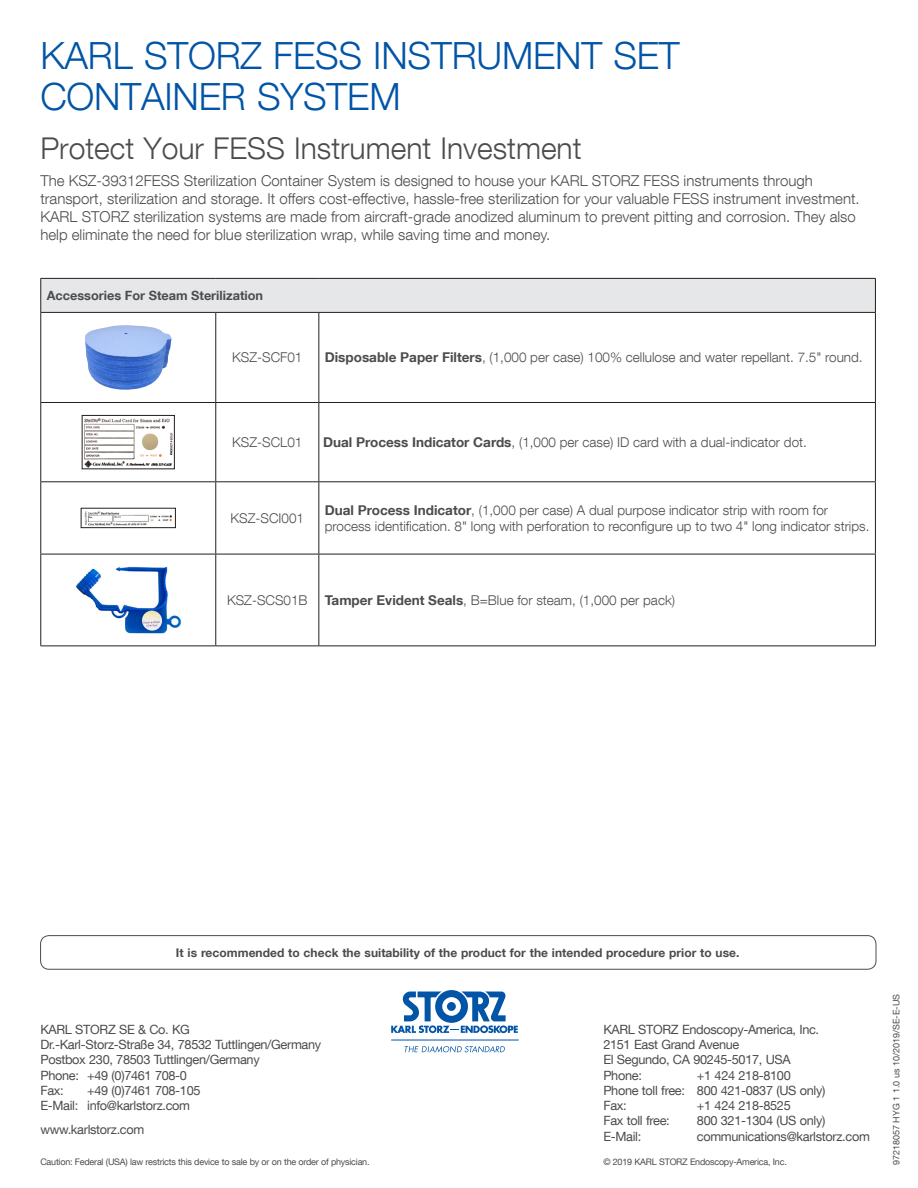
<style>
.page{position:relative;width:918px;height:1188px;background:#fff}
.page>*{position:absolute;margin:0;border:0;box-sizing:border-box;transform-origin:0 0}
.Headline{font:300 37.5px/40.5px "KS Helvetica Neue";letter-spacing:-.005em;color:#0154a6}
.Subheadline{font:300 30px "KS Helvetica Neue";color:#4b4c4d}
.Running_Text_page_2{font:300 15px/18px "KS Helvetica Neue";color:#4b4c4d}
.Table_List{font:300 13.5px/16.2px "KS Helvetica Neue";color:#4b4c4d}
.adress_standard_page{font:12.75px/15.3px "KS Helvetica Neue";letter-spacing:-.025em;color:#4b4c4d}
.Table_Title{font:700 12.75px "KS Helvetica Neue";color:#4b4c4d}
.general_Product_refe{font:700 12px "KS Helvetica Neue";letter-spacing:.005em;color:#4b4c4d}
.adress_standard_page-2{font:9px "KS Helvetica Neue";letter-spacing:-.025em;color:#4b4c4d}
.adress_standard_page-3{font:9px "KS Helvetica Neue";color:#4b4c4d}
.s1{font-weight:700}
</style>
<div class="page">
<div style="left:40px;top:935px;width:836px;height:34px;border:1px solid #4b4c4d;border-radius:9px"></div>
<svg style="left:391px;top:990px;width:127px;height:43px"></svg>
<hr style="left:391px;top:1040px;width:128px;height:1px;background:#0154a6">
<svg style="left:405px;top:1046px;width:100px;height:7px"></svg>
<div style="left:41px;top:278px;width:834px;height:34px;background:#e6e7e9"></div>
<hr style="left:215px;top:313px;width:1px;height:89px;background:#231f20">
<hr style="left:215px;top:403px;width:1px;height:78px;background:#231f20">
<hr style="left:215px;top:482px;width:1px;height:72px;background:#231f20">
<hr style="left:215px;top:554px;width:1px;height:91px;background:#231f20">
<hr style="left:40px;top:481px;width:176px;height:1px;background:#231f20">
<hr style="left:216px;top:481px;width:103px;height:1px;background:#231f20">
<hr style="left:319px;top:481px;width:557px;height:1px;background:#231f20">
<hr style="left:40px;top:554px;width:176px;height:1px;background:#231f20">
<hr style="left:216px;top:554px;width:103px;height:1px;background:#231f20">
<hr style="left:319px;top:554px;width:557px;height:1px;background:#231f20">
<hr style="left:40px;top:312px;width:176px;height:1px;background:#231f20">
<hr style="left:216px;top:312px;width:103px;height:1px;background:#231f20">
<hr style="left:319px;top:312px;width:557px;height:1px;background:#231f20">
<hr style="left:40px;top:403px;width:1px;height:78px;background:#231f20">
<hr style="left:318px;top:403px;width:1px;height:78px;background:#231f20">
<hr style="left:875px;top:403px;width:1px;height:78px;background:#231f20">
<hr style="left:40px;top:482px;width:1px;height:72px;background:#231f20">
<hr style="left:318px;top:482px;width:1px;height:72px;background:#231f20">
<hr style="left:875px;top:482px;width:1px;height:72px;background:#231f20">
<hr style="left:40px;top:554px;width:1px;height:91px;background:#231f20">
<hr style="left:318px;top:554px;width:1px;height:91px;background:#231f20">
<hr style="left:875px;top:554px;width:1px;height:91px;background:#231f20">
<hr style="left:40px;top:645px;width:176px;height:1px;background:#231f20">
<hr style="left:216px;top:645px;width:103px;height:1px;background:#231f20">
<hr style="left:319px;top:645px;width:557px;height:1px;background:#231f20">
<hr style="left:40px;top:278px;width:176px;height:1px;background:#231f20">
<hr style="left:40px;top:279px;width:1px;height:33px;background:#231f20">
<hr style="left:216px;top:278px;width:103px;height:1px;background:#231f20">
<hr style="left:319px;top:278px;width:557px;height:1px;background:#231f20">
<hr style="left:875px;top:279px;width:1px;height:33px;background:#231f20">
<hr style="left:40px;top:313px;width:1px;height:89px;background:#231f20">
<hr style="left:318px;top:313px;width:1px;height:89px;background:#231f20">
<hr style="left:875px;top:313px;width:1px;height:89px;background:#231f20">
<hr style="left:40px;top:402px;width:176px;height:1px;background:#231f20">
<hr style="left:216px;top:402px;width:103px;height:1px;background:#231f20">
<hr style="left:319px;top:402px;width:557px;height:1px;background:#231f20">
<img style="left:85px;top:325px;width:87px;height:65px">
<img style="left:84px;top:418px;width:89px;height:49px">
<div style="left:82px;top:415px;width:93px;height:54px;border:1px solid #231f20"></div>
<img style="left:84px;top:511px;width:88px;height:15px">
<div style="left:81px;top:508px;width:95px;height:20px;border:1px solid #231f20"></div>
<img style="left:76px;top:567px;width:105px;height:66px">
<p class="Headline" style="left:40px;top:35px;width:641px">KARL STORZ FESS INSTRUMENT SET<br>CONTAINER SYSTEM</p>
<p class="Subheadline" style="left:40px;top:130px;width:543px">Protect Your FESS Instrument Investment</p>
<p class="Running_Text_page_2" style="left:40px;top:171px;width:821px">The KSZ-39312FESS Sterilization Container System is designed to house your KARL STORZ FESS instruments through transport, sterilization and storage. It offers cost-effective, hassle-free sterilization for your valuable FESS instrument investment.<br>KARL STORZ sterilization systems are made from aircraft-grade anodized aluminum to prevent pitting and corrosion. They also help eliminate the need for blue sterilization wrap, while saving time and money.</p>
<p class="Table_Title" style="left:47px;top:287px;width:218px">Accessories For Steam Sterilization</p>
<p class="Table_List" style="left:232px;top:349px;width:72px">KSZ-SCF01</p>
<p class="Table_List" style="left:325px;top:349px;width:539px"><span class="s1">Disposable Paper Filters</span>, (1,000 per case) 100% cellulose and water repellant. 7.5" round.</p>
<p class="Table_List" style="left:232px;top:434px;width:72px">KSZ-SCL01</p>
<p class="Table_List" style="left:323px;top:434px;width:485px"><span class="s1">Dual Process Indicator Cards</span>, (1,000 per case) ID card with a dual-indicator dot.</p>
<p class="Table_List" style="left:231px;top:510px;width:75px">KSZ-SCI001</p>
<p class="Table_List" style="left:325px;top:501px;width:546px"><span class="s1">Dual Process Indicator</span>, (1,000 per case) A dual purpose indicator strip with room for process identification. 8" long with perforation to reconfigure up to two 4" long indicator strips.</p>
<p class="Table_List" style="left:227px;top:592px;width:82px">KSZ-SCS01B</p>
<p class="Table_List" style="left:325px;top:592px;width:352px"><span class="s1">Tamper Evident Seals</span>, B=Blue for steam, (1,000 per pack)</p>
<p class="general_Product_refe" style="left:176px;top:945px;width:565px">It is recommended to check the suitability of the product for the intended procedure prior to use.</p>
<p class="adress_standard_page" style="left:40px;top:1021px;width:282px">KARL STORZ SE &amp; Co. KG<br>Dr.-Karl-Storz-Straße 34, 78532 Tuttlingen/Germany<br>Postbox 230, 78503 Tuttlingen/Germany<br>Phone: +49 (0)7461 708-0<br>Fax:</p>
<p class="adress_standard_page" style="left:40px;top:1082px;width:162px;text-indent:47px">+49 (0)7461 708-105<br>E-Mail: info@karlstorz.com</p>
<p class="adress_standard_page" style="left:40px;top:1121px;width:105px">www.karlstorz.com</p>
<p class="adress_standard_page" style="left:603px;top:1021px;width:217px">KARL STORZ Endoscopy-America, Inc.<br>2151 East Grand Avenue<br>El Segundo, CA 90245-5017, USA<br>Phone:</p>
<p class="adress_standard_page" style="left:603px;top:1067px;width:224px;text-indent:94px">+1 424 218-8100<br>Phone toll free: 800 421-0837 (US only)<br>Fax:</p>
<p class="adress_standard_page" style="left:697px;top:1098px;width:95px">+1 424 218-8525</p>
<p class="adress_standard_page" style="left:603px;top:1113px;width:68px">Fax toll free:</p>
<p class="adress_standard_page" style="left:697px;top:1113px;width:130px">800 321-1304 (US only)</p>
<p class="adress_standard_page" style="left:603px;top:1128px;width:39px">E-Mail:</p>
<p class="adress_standard_page" style="left:697px;top:1128px;width:175px">communications@karlstorz.com</p>
<p class="adress_standard_page-2" style="left:40px;top:1156px;width:331px">Caution: Federal (USA) law restricts this device to sale by or on the order of physician.</p>
<p class="adress_standard_page-2" style="left:603px;top:1156px;width:185px">© 2019 KARL STORZ Endoscopy-America, Inc.</p>
<p class="adress_standard_page-3" style="left:891px;top:1165px;width:172px;rotate:-90deg">97218057 HYG 1 1.0 us 10/2019/SE-E-US</p>
</div>
